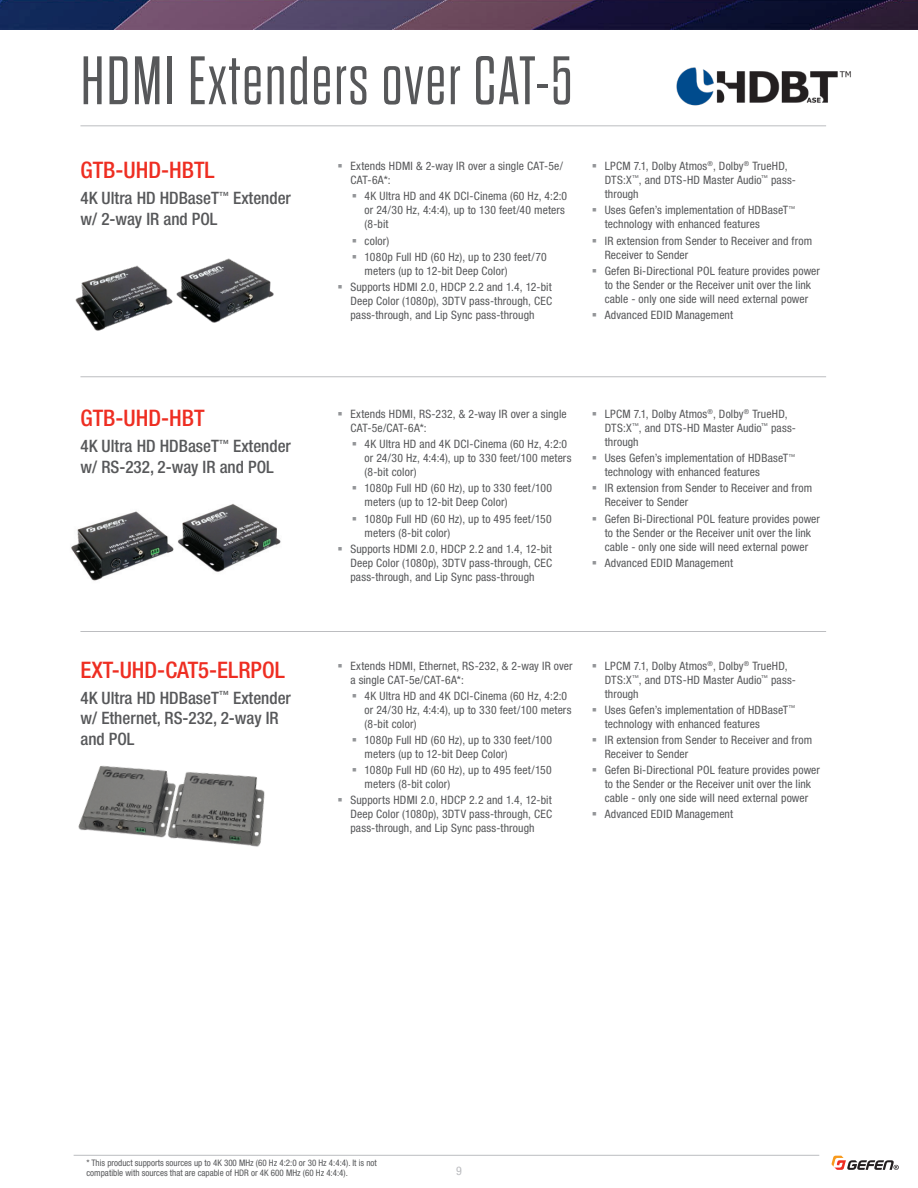
<style>
.page{position:relative;width:918px;height:1188px;background:#fff}
.page>*{position:absolute;margin:0;border:0;box-sizing:border-box;transform-origin:0 0}
.TITLES{font:300 68.4px "Dharma Gothic E";letter-spacing:.025em;color:#57585a}
.g_-_product_names{font:500 condensed 22.8px "Helvetica Neue LT Std";color:#ee2e22}
.g_-_Sub_titles_1{font:500 condensed 17.1px/20.5px "Helvetica Neue LT Std";color:#57585a}
.t1{font:condensed 11.85px "Helvetica Neue LT Std";color:#bcbdc0}
.t2{font:condensed 11.55px/14px "Helvetica Neue LT Std";letter-spacing:.01em;color:#57585a}
.t3{font:condensed 9px/10.8px "Helvetica Neue LT Std";color:#57585a}
.s1{color:#939598}
</style>
<div class="page">
<hr style="left:74px;top:1155px;width:745px;height:1px;background:#bcbdc0">
<img style="left:0;top:0;width:918px;height:30px">
<hr style="left:80px;top:125px;width:746px;height:1px;background:#bcbdc0">
<hr style="left:80px;top:631px;width:746px;height:1px;background:#bcbdc0">
<hr style="left:80px;top:376px;width:746px;height:1px;background:#bcbdc0">
<img style="left:676px;top:67px;width:175px;height:39px">
<img style="left:78px;top:765px;width:187px;height:82px">
<img style="left:71px;top:504px;width:210px;height:77px">
<img style="left:75px;top:258px;width:199px;height:73px">
<svg style="left:831px;top:1156px;width:68px;height:14px"></svg>
<p class="TITLES" style="left:80px;top:47px;width:493px">HDMI Extenders over CAT-5</p>
<p class="g_-_product_names" style="left:80px;top:157px;width:136px">GTB-UHD-HBTL</p>
<p class="g_-_Sub_titles_1" style="left:80px;top:188px;width:212px">4K Ultra HD HDBaseT<sup>™</sup> Extender</p>
<p class="g_-_Sub_titles_1" style="left:80px;top:208px;width:139px">w/ 2-way IR and POL</p>
<p class="t2" style="left:350px;top:159px;width:214px;text-indent:-13px"><span class="s1">▪</span> Extends HDMI &amp; 2-way IR over a single CAT-5e/<br>CAT-6A*:</p>
<p class="t2" style="left:365px;top:189px;width:204px;text-indent:-13px"><span class="s1">▪</span> 4K Ultra HD and 4K DCI-Cinema (60 Hz, 4:2:0 or 24/30 Hz, 4:4:4), up to 130 feet/40 meters (8-bit</p>
<p class="t2" style="left:352px;top:233px;width:39px"><span class="s1">▪</span> color)</p>
<p class="t2" style="left:365px;top:249px;width:184px;text-indent:-13px"><span class="s1">▪</span> 1080p Full HD (60 Hz), up to 230 feet/70 meters (up to 12-bit Deep Color)</p>
<p class="t2" style="left:350px;top:280px;width:203px;text-align:justify;text-indent:-13px"><span class="s1">▪</span> Supports HDMI 2.0, HDCP 2.2 and 1.4, 12-bit Deep Color (1080p), 3DTV pass-through, CEC pass-through, and Lip Sync pass-through</p>
<p class="t2" style="left:605px;top:159px;width:193px;text-indent:-13px"><span class="s1">▪</span> LPCM 7.1, Dolby Atmos<sup>®</sup>, Dolby<sup>®</sup> TrueHD,<br>DTS:X<sup>™</sup>, and DTS-HD Master Audio<sup>™</sup> pass&shy;through</p>
<p class="t2" style="left:605px;top:203px;width:192px;text-indent:-13px"><span class="s1">▪</span> Uses Gefen’s implementation of HDBaseT<sup>™ </sup>technology with enhanced features</p>
<p class="t2" style="left:605px;top:233px;width:209px;text-indent:-13px"><span class="s1">▪</span> IR extension from Sender to Receiver and from<br>Receiver to Sender</p>
<p class="t2" style="left:592px;top:263px;width:230px;text-align:center"><span class="s1">▪</span> Gefen Bi-Directional POL feature provides power to the Sender or the Receiver unit over the link cable - only one side will need external power</p>
<p class="t2" style="left:592px;top:308px;width:143px"><span class="s1">▪</span> Advanced EDID Management</p>
<p class="g_-_product_names" style="left:80px;top:405px;width:126px">GTB-UHD-HBT</p>
<p class="g_-_Sub_titles_1" style="left:80px;top:436px;width:212px">4K Ultra HD HDBaseT<sup>™</sup> Extender</p>
<p class="g_-_Sub_titles_1" style="left:80px;top:456px;width:195px">w/ RS-232, 2-way IR and POL</p>
<p class="g_-_product_names" style="left:80px;top:656px;width:206px">EXT-UHD-CAT5-ELRPOL</p>
<p class="g_-_Sub_titles_1" style="left:80px;top:687px;width:212px">4K Ultra HD HDBaseT<sup>™</sup> Extender</p>
<p class="g_-_Sub_titles_1" style="left:80px;top:708px;width:200px">w/ Ethernet, RS-232, 2-way IR and POL</p>
<p class="t2" style="left:350px;top:407px;width:218px;text-indent:-13px"><span class="s1">▪</span> Extends HDMI, RS-232, &amp; 2-way IR over a single<br>CAT-5e/CAT-6A*:</p>
<p class="t2" style="left:365px;top:437px;width:208px;text-indent:-13px"><span class="s1">▪</span> 4K Ultra HD and 4K DCI-Cinema (60 Hz, 4:2:0 or 24/30 Hz, 4:4:4), up to 330 feet/100 meters (8-bit color)</p>
<p class="t2" style="left:365px;top:481px;width:189px;text-indent:-13px"><span class="s1">▪</span> 1080p Full HD (60 Hz), up to 330 feet/100 meters (up to 12-bit Deep Color)</p>
<p class="t2" style="left:365px;top:511px;width:189px;text-indent:-13px"><span class="s1">▪</span> 1080p Full HD (60 Hz), up to 495 feet/150 meters (8-bit color)</p>
<p class="t2" style="left:350px;top:542px;width:203px;text-align:justify;text-indent:-13px"><span class="s1">▪</span> Supports HDMI 2.0, HDCP 2.2 and 1.4, 12-bit Deep Color (1080p), 3DTV pass-through, CEC pass-through, and Lip Sync pass-through</p>
<p class="t2" style="left:605px;top:407px;width:193px;text-indent:-13px"><span class="s1">▪</span> LPCM 7.1, Dolby Atmos<sup>®</sup>, Dolby<sup>®</sup> TrueHD,<br>DTS:X<sup>™</sup>, and DTS-HD Master Audio<sup>™</sup> pass&shy;through</p>
<p class="t2" style="left:605px;top:451px;width:192px;text-indent:-13px"><span class="s1">▪</span> Uses Gefen’s implementation of HDBaseT<sup>™ </sup>technology with enhanced features</p>
<p class="t2" style="left:605px;top:481px;width:209px;text-indent:-13px"><span class="s1">▪</span> IR extension from Sender to Receiver and from<br>Receiver to Sender</p>
<p class="t2" style="left:592px;top:511px;width:230px;text-align:center"><span class="s1">▪</span> Gefen Bi-Directional POL feature provides power to the Sender or the Receiver unit over the link cable - only one side will need external power</p>
<p class="t2" style="left:592px;top:556px;width:143px"><span class="s1">▪</span> Advanced EDID Management</p>
<p class="t2" style="left:350px;top:659px;width:224px;text-indent:-13px"><span class="s1">▪</span> Extends HDMI, Ethernet, RS-232, &amp; 2-way IR over a single CAT-5e/CAT-6A*:</p>
<p class="t2" style="left:365px;top:689px;width:208px;text-indent:-13px"><span class="s1">▪</span> 4K Ultra HD and 4K DCI-Cinema (60 Hz, 4:2:0 or 24/30 Hz, 4:4:4), up to 330 feet/100 meters (8-bit color)</p>
<p class="t2" style="left:365px;top:733px;width:189px;text-indent:-13px"><span class="s1">▪</span> 1080p Full HD (60 Hz), up to 330 feet/100 meters (up to 12-bit Deep Color)</p>
<p class="t2" style="left:365px;top:763px;width:189px;text-indent:-13px"><span class="s1">▪</span> 1080p Full HD (60 Hz), up to 495 feet/150 meters (8-bit color)</p>
<p class="t2" style="left:350px;top:793px;width:203px;text-align:justify;text-indent:-13px"><span class="s1">▪</span> Supports HDMI 2.0, HDCP 2.2 and 1.4, 12-bit Deep Color (1080p), 3DTV pass-through, CEC pass-through, and Lip Sync pass-through</p>
<p class="t2" style="left:605px;top:659px;width:193px;text-indent:-13px"><span class="s1">▪</span> LPCM 7.1, Dolby Atmos<sup>®</sup>, Dolby<sup>®</sup> TrueHD,<br>DTS:X<sup>™</sup>, and DTS-HD Master Audio<sup>™</sup> pass&shy;through</p>
<p class="t2" style="left:605px;top:703px;width:192px;text-indent:-13px"><span class="s1">▪</span> Uses Gefen’s implementation of HDBaseT<sup>™ </sup>technology with enhanced features</p>
<p class="t2" style="left:605px;top:733px;width:209px;text-indent:-13px"><span class="s1">▪</span> IR extension from Sender to Receiver and from<br>Receiver to Sender</p>
<p class="t2" style="left:592px;top:763px;width:230px;text-align:center"><span class="s1">▪</span> Gefen Bi-Directional POL feature provides power to the Sender or the Receiver unit over the link cable - only one side will need external power</p>
<p class="t2" style="left:592px;top:807px;width:143px"><span class="s1">▪</span> Advanced EDID Management</p>
<p class="t3" style="left:86px;top:1157px;width:292px">* This product supports sources up to 4K 300 MHz (60 Hz 4:2:0 or 30 Hz 4:4:4). It is not compatible with sources that are capable of HDR or 4K 600 MHz (60 Hz 4:4:4).</p>
<p class="t1" style="left:456px;top:1164px;width:7px">9</p>
</div>
